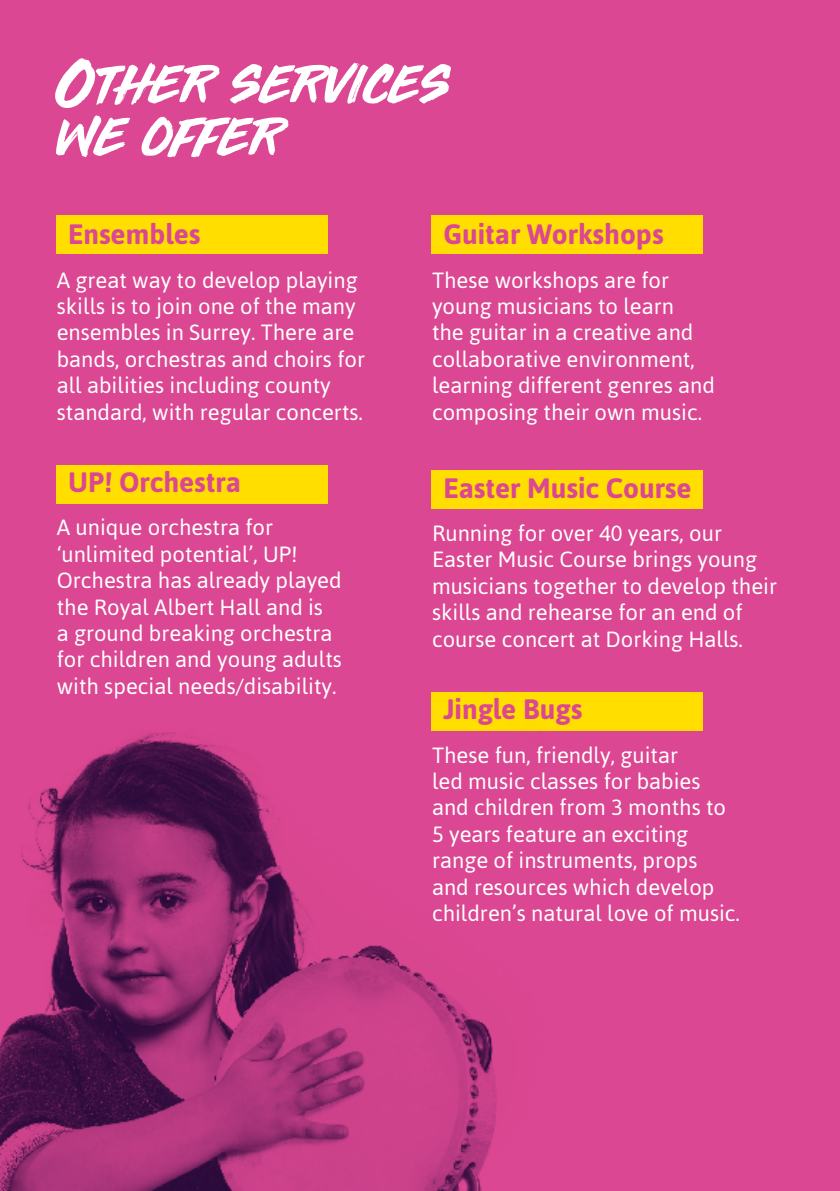
<style>
.page{position:relative;width:840px;height:1191px;background:#fff}
.page>*{position:absolute;margin:0;border:0;box-sizing:border-box;transform-origin:0 0}
.t1{font:63px/52.4px "Third Rail";color:#fff}
.t2{font:700 28px "Asap";color:#db4792}
.t3{font:22px/26.4px "Asap";color:#fff}
</style>
<div class="page">
<img style="left:0;top:0;width:839px;height:1191px">
<h1 class="t1" style="left:57px;top:57px;width:395px">Other services we offer</h1>
<p class="t2" style="left:68px;top:215px;width:134px">Ensembles</p>
<p class="t3" style="left:57px;top:266px;width:309px">A great way to develop playing skills is to join one of the many ensembles in Surrey. There are bands, orchestras and choirs for all abilities including county standard, with regular concerts.</p>
<p class="t2" style="left:68px;top:463px;width:174px">UP! Orchestra</p>
<p class="t3" style="left:57px;top:514px;width:287px">A unique orchestra for ‘unlimited potential’, UP!<br>Orchestra has already played the Royal Albert Hall and is<br>a ground breaking orchestra for children and young adults with special needs/disability.</p>
<p class="t2" style="left:443px;top:215px;width:222px">Guitar Workshops</p>
<p class="t3" style="left:432px;top:266px;width:284px">These workshops are for young musicians to learn<br>the guitar in a creative and collaborative environment, learning different genres and composing their own music.</p>
<p class="t2" style="left:443px;top:469px;width:249px">Easter Music Course</p>
<p class="t3" style="left:432px;top:519px;width:346px">Running for over 40 years, our<br>Easter Music Course brings young musicians together to develop their skills and rehearse for an end of course concert at Dorking Halls.</p>
<p class="t2" style="left:443px;top:690px;width:140px">Jingle Bugs</p>
<p class="t3" style="left:432px;top:741px;width:309px">These fun, friendly, guitar<br>led music classes for babies and children from 3 months to<br>5 years feature an exciting range of instruments, props<br>and resources which develop children’s natural love of music.</p>
</div>
